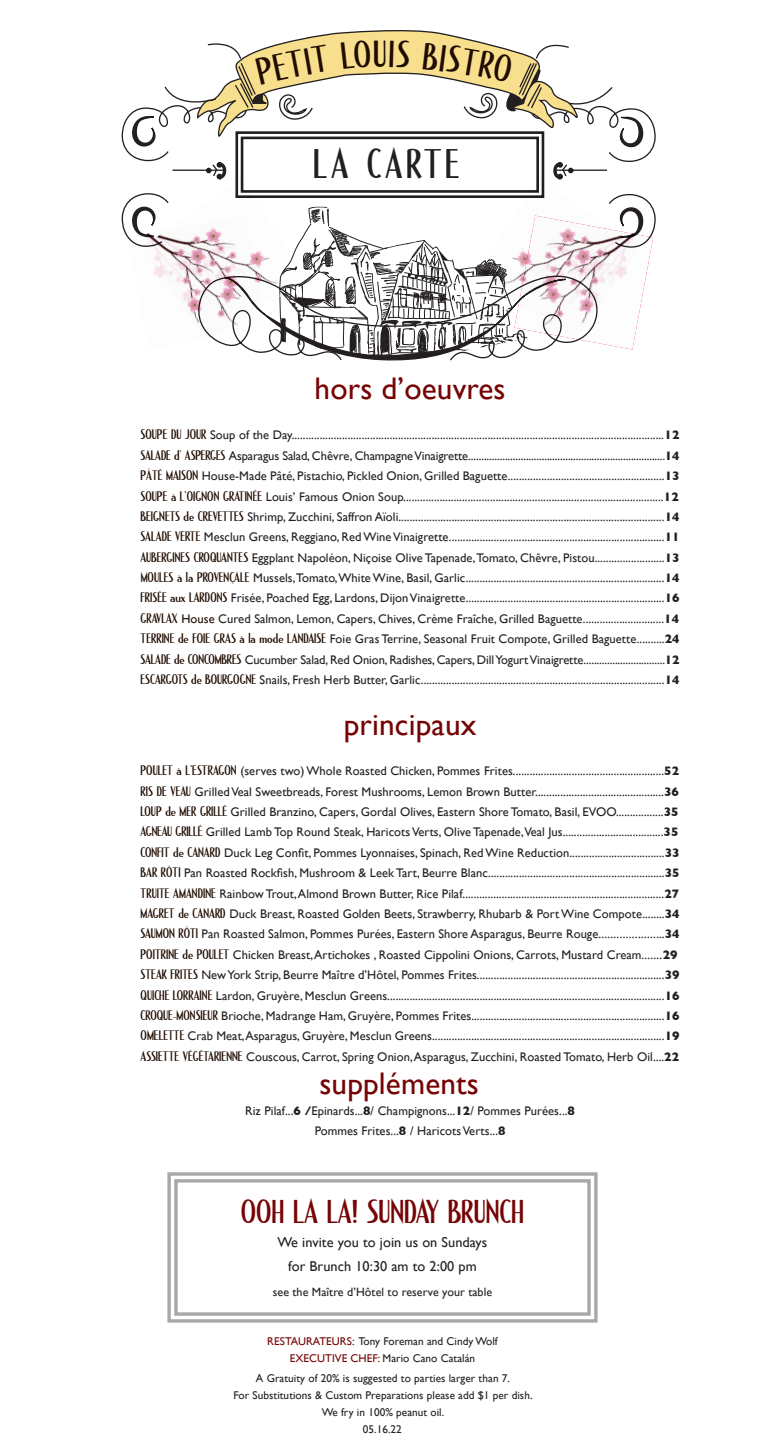
<style>
.page{position:relative;width:765px;height:1440px;background:#fff}
.page>*{position:absolute;margin:0;border:0;box-sizing:border-box;transform-origin:0 0}
.t1{font:37.62px "Bauer House";letter-spacing:.1em;color:#231f20}
.t2{font:34.25px "Bauer House";color:#200c01}
.t3{font:31.25px "Gill Sans";letter-spacing:.005em;color:#760405}
.t4{font:30px "Bauer House";color:#760405}
.t5{font:14.25px "Gill Sans";letter-spacing:.005em;color:#231f20}
.t6{font:12.5px "Gill Sans";letter-spacing:.005em;color:#231f20}
.t7{font:12px "Gill Sans";letter-spacing:.005em;color:#231f20}
.t8{font:11.25px "Gill Sans";letter-spacing:.005em;color:#231f20}
.s1{font-family:"Bauer House";color:#200c01}
.s2{font-weight:700}
.s3{color:#200c01}
.s4{font-style:inherit}
.s5{color:#760405}
</style>
<div class="page">
<svg style="left:167px;top:1172px;width:431px;height:151px"></svg>
<svg style="left:121px;top:30px;width:535px;height:331px"></svg>
<h2 class="t2" style="left:373px;top:35px;width:15px">U</h2>
<p class="t1" style="left:313px;top:143px;width:147px">LA CARTE</p>
<p class="t3" style="left:315px;top:370px;width:193px">hors d’oeuvres</p>
<p class="t6" style="left:141px;top:428px;width:540px"><span class="s1">SOUPE DU JOUR</span> Soup of the Day.....................................................................................................................................<span class="s2">12</span></p>
<p class="t6" style="left:141px;top:448px;width:541px"><span class="s1">SALADE d' ASPERGES</span> Asparagus Salad, Chêvre, Champagne Vinaigrette..........................................................................<span class="s1">.</span><span class="s2">14</span></p>
<p class="t6" style="left:141px;top:469px;width:541px"><span class="s1">PÂTÉ MAISON</span> House-Made Pâté, Pistachio, Pickled Onion, Grilled Baguette........................................................<span class="s2">13</span></p>
<p class="t6" style="left:141px;top:489px;width:540px"><span class="s1">SOUPE à L’OIGNON GRATINÉE</span> Louis’ Famous Onion Soup.............................................................................................<span class="s2">12</span></p>
<p class="t6" style="left:141px;top:509px;width:541px"><span class="s1">BEIGNETS de CREVETTES</span> Shrimp, Zucchini, Saffron Aïoli...............................................................................................<span class="s2">14</span></p>
<p class="t6" style="left:141px;top:530px;width:541px"><span class="s1">SALADE VERTE</span> Mesclun Greens, Reggiano, Red Wine Vinaigrette.............................................................................<span class="s2">11</span></p>
<p class="t6" style="left:141px;top:550px;width:541px"><span class="s1">AUBERGINES CROQUANTES</span> Eggplant Napoléon, Niçoise Olive Tapenade, Tomato, Chêvre, Pistou.........................<span class="s2">13</span></p>
<p class="t6" style="left:141px;top:570px;width:540px"><span class="s1">MOULES à la PROVENÇALE</span> Mussels, Tomato, White Wine, Basil, Garlic.......................................................................<span class="s2">14</span></p>
<p class="t6" style="left:141px;top:591px;width:541px"><span class="s1">FRISÉE aux LARDONS</span> Frisée, Poached Egg, Lardons, Dijon Vinaigrette.......................................................................<span class="s2">16</span></p>
<p class="t6" style="left:141px;top:611px;width:540px"><span class="s1">GRAVLAX</span> <span class="s3">House</span> Cured Salmon, Lemon, Capers, Chives, Crème Fraîche, Grilled Baguette.............................<span class="s2">14</span></p>
<p class="t6" style="left:141px;top:632px;width:541px"><span class="s1">TERRINE de FOIE GRAS à la mode LANDAISE</span> Foie Gras Terrine, Seasonal Fruit Compote, Grilled Baguette..........<span class="s2">24</span></p>
<p class="t6" style="left:141px;top:652px;width:541px"><span class="s1">SALADE de CONCOMBRES</span> Cucumber Salad, Red Onion, Radishes, Capers, Dill Yogurt Vinaigrette...............................<span class="s2">12</span></p>
<p class="t6" style="left:141px;top:672px;width:541px"><span class="s1">ESCARGOTS de BOURGOGNE</span> Snails, Fresh Herb Butter, Garlic.......................................................................................<span class="s2">14</span></p>
<p class="t3" style="left:344px;top:706px;width:134px">principaux</p>
<p class="t6" style="left:141px;top:764px;width:540px"><span class="s1">POULET à L’ESTRAGON</span> (serves two) Whole Roasted Chicken, Pommes Frites......................................................<span class="s2">52</span></p>
<p class="t6" style="left:141px;top:784px;width:540px"><span class="s1">RIS DE VEAU</span> Grilled Veal Sweetbreads, Forest Mushrooms, Lemon Brown Butter..............................................<span class="s2">36</span></p>
<p class="t6" style="left:141px;top:805px;width:539px"><span class="s1">LOUP de MER GRILLÉ</span> Grilled Branzino, Capers, Gordal Olives, Eastern Shore Tomato, Basil, EVOO.................<span class="s2">35</span></p>
<p class="t6" style="left:141px;top:825px;width:539px"><span class="s1">AGNEAU GRILLÉ</span> Grilled Lamb Top Round Steak, Haricots Verts, Olive Tapenade,Veal Jus....................................<span class="s2">35</span></p>
<p class="t6" style="left:141px;top:845px;width:541px"><span class="s1">CONFIT de CANARD</span> Duck Leg Confit, Pommes Lyonnaises, Spinach, Red Wine Reduction..................................<span class="s2">33</span></p>
<p class="t6" style="left:141px;top:866px;width:541px"><span class="s1">BAR RÔTI</span> Pan Roasted Rockfish, Mushroom &amp; Leek Tart, Beurre Blanc...............................................................<span class="s2">35</span></p>
<p class="t6" style="left:141px;top:886px;width:540px"><span class="s1">TRUITE AMANDINE</span> Rainbow Trout, Almond Brown Butter, Rice Pilaf........................................................................<span class="s2">27</span></p>
<p class="t6" style="left:141px;top:906px;width:541px"><span class="s1">MAGRET de CANARD</span> Duck Breast, Roasted Golden Beets, Strawberry, Rhubarb &amp; Port Wine Compote........<span class="s2">34</span></p>
<p class="t6" style="left:141px;top:927px;width:541px"><span class="s1">SAUMON RÔTI</span> Pan Roasted Salmon, Pommes Purées, Eastern Shore Asparagus, Beurre Rouge<span class="s4">...................</span>...<span class="s2">34</span></p>
<p class="t6" style="left:141px;top:947px;width:539px"><span class="s1">POITRINE de POULET</span> Chicken Breast, Artichokes , Roasted Cippolini Onions, Carrots, Mustard Cream.<span class="s4">......</span><span class="s2">29</span></p>
<p class="t6" style="left:141px;top:968px;width:541px"><span class="s1">STEAK FRITES</span> New York Strip, Beurre Maître d’Hôtel, Pommes Frites...................................................................<span class="s2">39</span></p>
<p class="t6" style="left:141px;top:988px;width:541px"><span class="s1">QUICHE LORRAINE</span> Lardon, Gruyère, Mesclun Greens...................................................................................................<span class="s2">16</span></p>
<p class="t6" style="left:141px;top:1008px;width:541px"><span class="s1">CROQUE-MONSIEUR</span> Brioche, Madrange Ham, Gruyère, Pommes Frites.....................................................................<span class="s2">16</span></p>
<p class="t6" style="left:141px;top:1029px;width:541px"><span class="s1">OMELETTE</span> Crab Meat,Asparagus, Gruyère, Mesclun Greens...................................................................................<span class="s2">19</span></p>
<p class="t6" style="left:141px;top:1049px;width:540px"><span class="s1">ASSIETTE VÉGÉTARIENNE</span> Couscous, Carrot, Spring Onion, Asparagus, Zucchini, Roasted Tomato, Herb Oil....<span class="s2">22</span></p>
<p class="t3" style="left:319px;top:1065px;width:161px">suppléments</p>
<p class="t6" style="left:245px;top:1103px;width:331px">Riz Pilaf...<span class="s2">6 /</span>Epinards...<span class="s2">8</span>/ Champignons...<span class="s2">12</span>/ Pommes Purées...<span class="s2">8</span></p>
<p class="t6" style="left:315px;top:1124px;width:192px">Pommes Frites...<span class="s2">8</span> / Haricots Verts...<span class="s2">8</span></p>
<p class="t4" style="left:241px;top:1195px;width:285px">OOH LA LA! SUNDAY BRUNCH</p>
<p class="t5" style="left:278px;top:1234px;width:211px">We invite you to join us on Sundays</p>
<p class="t5" style="left:288px;top:1258px;width:190px">for Brunch 10:30 am to 2:00 pm</p>
<p class="t7" style="left:273px;top:1285px;width:221px">see the Maître d’Hôtel to reserve your table</p>
<p class="t8" style="left:267px;top:1335px;width:232px"><span class="s5">RESTAURATEURS:</span> Tony Foreman and Cindy Wolf</p>
<p class="t8" style="left:290px;top:1352px;width:187px"><span class="s5">EXECUTIVE CHEF:</span> Mario Cano Catalán</p>
<p class="t8" style="left:256px;top:1372px;width:256px">A Gratuity of 20% is suggested to parties larger than 7.</p>
<p class="t8" style="left:233px;top:1389px;width:301px">For Substitutions &amp; Custom Preparations please add $1 per dish.</p>
<p class="t8" style="left:322px;top:1406px;width:124px">We fry in 100% peanut oil.</p>
<p class="t8" style="left:363px;top:1422px;width:41px">05.16.22</p>
</div>
